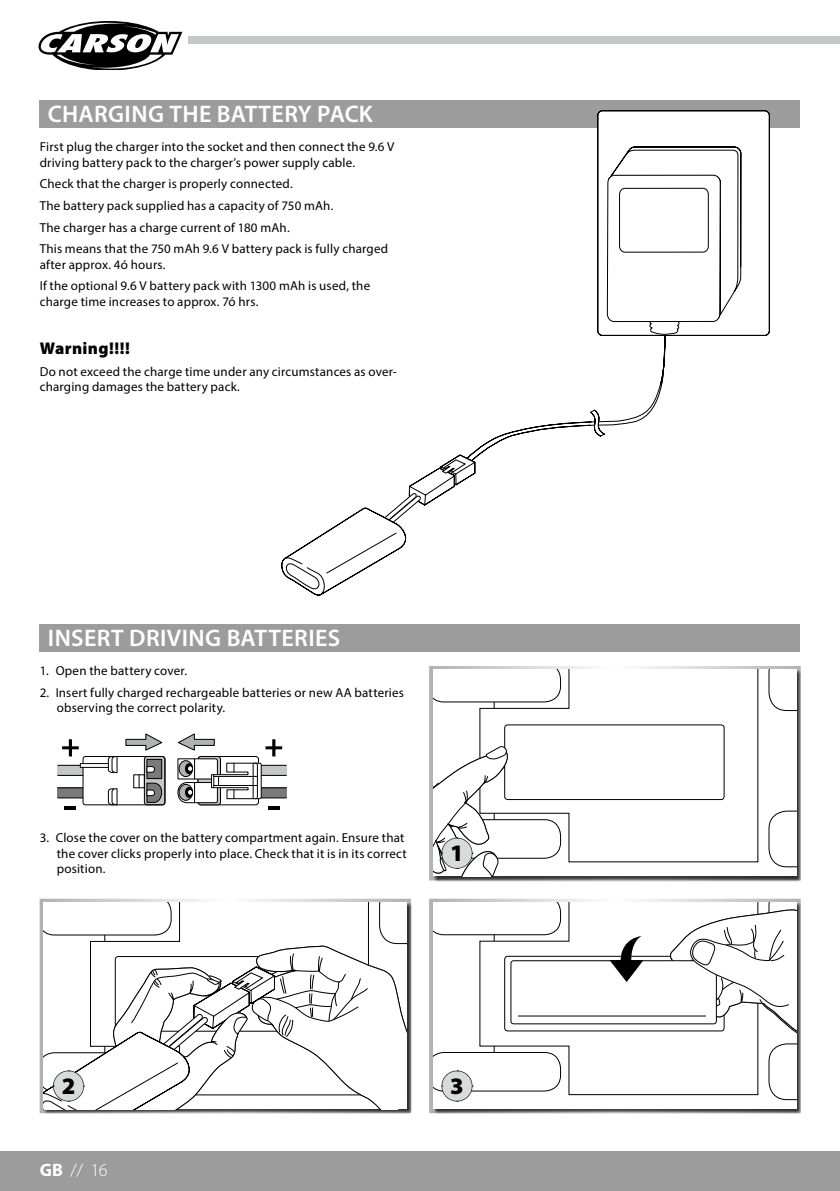
<style>
.page{position:relative;width:840px;height:1191px;background:#fff}
.page>*{position:absolute;margin:0;border:0;box-sizing:border-box;transform-origin:0 0}
.t1{font:900 30.8px "Myriad Pro";color:#000}
.t2{font:600 24px "Myriad Pro";letter-spacing:.015em;color:#fff}
.t3{font:300 18px "Myriad Pro";color:#fff}
.t4{font:900 17px "Myriad Pro";letter-spacing:.025em;color:#000}
.t5{font:13px/15.6px "Myriad Pro";letter-spacing:.015em;color:#000}
.s1{font-weight:700}
</style>
<div class="page">
<div style="left:0;top:1151px;width:839px;height:40px;background:#9c9c9c"></div>
<div style="left:188px;top:36px;width:651px;height:8px;background:#c5c6c6"></div>
<svg style="left:38px;top:21px;width:145px;height:48px"></svg>
<div style="left:40px;top:100px;width:759px;height:28px;background:#9c9c9c"></div>
<svg style="left:281px;top:110px;width:488px;height:485px"></svg>
<div style="left:40px;top:624px;width:759px;height:28px;background:#9c9c9c"></div>
<div style="left:58px;top:788px;width:25px;height:10px;background:#7a7a7a"></div>
<div style="left:58px;top:765px;width:25px;height:10px;background:#c5c6c6"></div>
<svg style="left:58px;top:797px;width:25px;height:1px"></svg>
<svg style="left:58px;top:787px;width:25px;height:1px"></svg>
<svg style="left:58px;top:775px;width:25px;height:1px"></svg>
<svg style="left:58px;top:765px;width:22px;height:1px"></svg>
<svg style="left:144px;top:756px;width:21px;height:49px"></svg>
<div style="left:144px;top:756px;width:21px;height:49px;border:1px solid #000;border-radius:3px"></div>
<div style="left:83px;top:756px;width:82px;height:49px;border:1px solid #000;border-radius:2px"></div>
<div style="left:147px;top:759px;width:15px;height:19px;background:#7a7a7a"></div>
<div style="left:147px;top:759px;width:15px;height:20px;border:1px solid #000"></div>
<svg style="left:146px;top:782px;width:16px;height:21px"></svg>
<svg style="left:146px;top:766px;width:9px;height:6px"></svg>
<div style="left:133px;top:774px;width:12px;height:14px;border:1px solid #000"></div>
<svg style="left:108px;top:788px;width:9px;height:17px"></svg>
<svg style="left:108px;top:756px;width:9px;height:17px"></svg>
<div style="left:80px;top:763px;width:29px;height:4px;border:1px solid #000"></div>
<svg style="left:125px;top:733px;width:37px;height:18px"></svg>
<svg style="left:62px;top:739px;width:17px;height:17px"></svg>
<svg style="left:65px;top:806px;width:11px;height:3px"></svg>
<svg style="left:177px;top:733px;width:109px;height:76px"></svg>
<div style="left:433px;top:670px;width:368px;height:211px;background:#000;opacity:.75"></div>
<div style="left:433px;top:669px;width:362px;height:207px;background:#fff"></div>
<svg style="left:479px;top:669px;width:279px;height:194px"></svg>
<svg style="left:768px;top:810px;width:27px;height:57px"></svg>
<svg style="left:768px;top:669px;width:27px;height:42px"></svg>
<svg style="left:433px;top:669px;width:127px;height:49px"></svg>
<div style="left:504px;top:725px;width:219px;height:74px;background:#fff;border-radius:3px"></div>
<div style="left:504px;top:724px;width:220px;height:76px;border:1px solid #000;border-radius:3px"></div>
<svg style="left:433px;top:745px;width:127px;height:131px"></svg>
<img style="left:40px;top:898px;width:370px;height:215px">
<div style="left:44px;top:903px;width:368px;height:211px;background:#000;opacity:.75"></div>
<svg style="left:44px;top:902px;width:362px;height:207px"></svg>
<div style="left:433px;top:903px;width:368px;height:211px;background:#000;opacity:.75"></div>
<div style="left:433px;top:902px;width:362px;height:207px;background:#fff"></div>
<svg style="left:479px;top:902px;width:189px;height:193px"></svg>
<svg style="left:433px;top:902px;width:127px;height:49px"></svg>
<div style="left:504px;top:956px;width:219px;height:75px;background:#fff;border-radius:3px"></div>
<div style="left:504px;top:955px;width:220px;height:76px;border:1px solid #000;border-radius:3px"></div>
<div style="left:510px;top:960px;width:206px;height:64px;border:1px solid #000;border-radius:3px"></div>
<svg style="left:668px;top:902px;width:127px;height:198px"></svg>
<svg style="left:609px;top:936px;width:34px;height:46px"></svg>
<svg style="left:433px;top:1039px;width:127px;height:62px"></svg>
<hr style="left:518px;top:1015px;width:187px;height:1px;background:#000">
<h2 class="t2" style="left:48px;top:102px;width:326px">CHARGING THE BATTERY PACK</h2>
<p class="t5" style="left:40px;top:140px;width:356px">First plug the charger into the socket and then connect the 9.6 V driving battery pack to the charger’s power supply cable.</p>
<p class="t5" style="left:40px;top:174px;width:350px;line-height:21.6px">Check that the charger is properly connected.<br>The battery pack supplied has a capacity of 750 mAh.<br>The charger has a charge current of 180 mAh.<br>This means that the 750 mAh 9.6 V battery pack is fully charged</p>
<p class="t5" style="left:40px;top:254px;width:332px;line-height:21.6px">after approx. 4ó hours.<br>If the optional 9.6 V battery pack with 1300 mAh is used, the</p>
<p class="t5" style="left:40px;top:294px;width:220px">charge time increases to approx. 7ó hrs.</p>
<h3 class="t4" style="left:40px;top:342px;width:92px">Warning!!!!</h3>
<p class="t5" style="left:40px;top:364px;width:358px">Do not exceed the charge time under any circumstances as over&shy;charging damages the battery pack.</p>
<h2 class="t2" style="left:48px;top:626px;width:294px">INSERT DRIVING BATTERIES</h2>
<p class="t5" style="left:40px;top:663px;width:149px">1. Open the battery cover.</p>
<p class="t5" style="left:57px;top:685px;width:348px;text-indent:-17px">2. Insert fully charged rechargeable batteries or new AA batteries observing the correct polarity.</p>
<p class="t5" style="left:57px;top:830px;width:351px;text-indent:-17px">3. Close the cover on the battery compartment again. Ensure that the cover clicks properly into place. Check that it is in its correct position.</p>
<h1 class="t1" style="left:450px;top:826px;width:24px">3<sub>1</sub></h1>
<h1 class="t1" style="left:62px;top:1059px;width:23px">3<sub>2</sub></h1>
<h1 class="t1" style="left:450px;top:1059px;width:24px">3<sub>3</sub></h1>
<h3 class="t3" style="left:40px;top:1163px;width:69px"><span class="s1">GB</span> // 16</h3>
</div>
